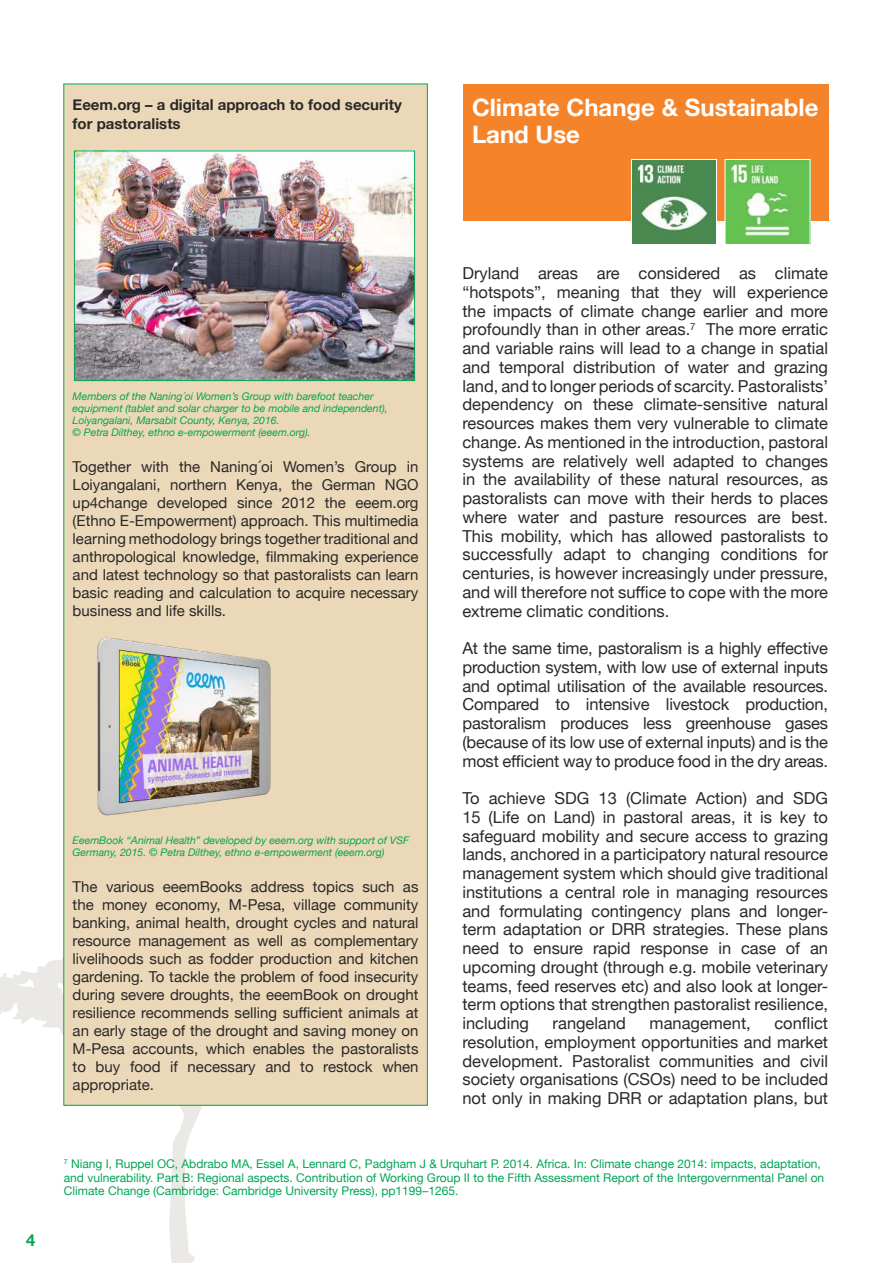
<style>
.page{position:relative;width:893px;height:1263px;background:#fff}
.page>*{position:absolute;margin:0;border:0;box-sizing:border-box;transform-origin:0 0}
.t1{font:700 24px/27px "Helvetica Neue";color:#fff}
.t2{font:16.5px/18.8px "Helvetica Neue";color:#2b2829;text-align:justify}
.t3{font:700 16.5px "Helvetica Neue";color:#00a654}
.t4{font:15px/18px "Helvetica Neue";color:#2b2829;text-align:justify}
.t5{font:700 15px/18.8px "Helvetica Neue";color:#2b2829}
.t6{font:12px/13.5px "Helvetica Neue";color:#00a654}
.t7{font:italic 10.5px/12px "Helvetica Neue";color:#00a654}
</style>
<div class="page">
<svg style="left:0;top:957px;width:202px;height:306px"></svg>
<div style="left:64px;top:84px;width:363px;height:1021px;background:#ebd8b8"></div>
<img style="left:76px;top:153px;width:337px;height:226px">
<div style="left:74px;top:151px;width:341px;height:230px;border:1px solid #00a654"></div>
<img style="left:97px;top:637px;width:174px;height:179px">
<div style="left:463px;top:84px;width:366px;height:136px;background:#f58329"></div>
<img style="left:633px;top:161px;width:82px;height:82px">
<div style="left:631px;top:159px;width:86px;height:86px;border:1px solid #fff"></div>
<img style="left:727px;top:161px;width:81px;height:82px">
<div style="left:725px;top:159px;width:85px;height:86px;border:1px solid #fff"></div>
<p class="t5" style="left:73px;top:97px;width:331px">Eeem.org – a digital approach to food security for pastoralists</p>
<h1 class="t1" style="left:472px;top:96px;width:348px">Climate Change &amp; Sustainable<br>Land Use</h1>
<p class="t3" style="left:26px;top:1233px;width:11px">4</p>
<p class="t7" style="left:73px;top:391px;width:316px">Members of the Naning´oi Women’s Group with barefoot teacher equipment (tablet and solar charger to be mobile and independent), Loiyangalani, Marsabit County, Kenya, 2016.<br>© Petra Dilthey, ethno e-empowerment (eeem.org).</p>
<p class="t4" style="left:73px;top:459px;width:347px">Together with the Naning´oi Women’s Group in Loiyangalani, northern Kenya, the German NGO up4change developed since 2012 the eeem.org (Ethno E-Empowerment) approach. This multimedia learning methodology brings together traditional and anthropological knowledge, filmmaking experience and latest technology so that pastoralists can learn basic reading and calculation to acquire necessary business and life skills.</p>
<p class="t7" style="left:73px;top:835px;width:338px">EeemBook “Animal Health” developed by eeem.org with support of VSF<br>Germany, 2015. © Petra Dilthey, ethno e-empowerment (eeem.org)</p>
<p class="t4" style="left:73px;top:879px;width:347px">The various eeemBooks address topics such as the money economy, M-Pesa, village community banking, animal health, drought cycles and natural resource management as well as complementary livelihoods such as fodder production and kitchen gardening. To tackle the problem of food insecurity during severe droughts, the eeemBook on drought resilience recommends selling sufficient animals at an early stage of the drought and saving money on M-Pesa accounts, which enables the pastoralists to buy food if necessary and to restock when appropriate.</p>
<p class="t2" style="left:462px;top:265px;width:367px">Dryland areas are considered as climate “hotspots”, meaning that they will experience the impacts of climate change earlier and more profoundly than in other areas.<sup>7</sup> The more erratic and variable rains will lead to a change in spatial and temporal distribution of water and grazing land, and to longer periods of scarcity. Pastoralists’ dependency on these climate-sensitive natural resources makes them very vulnerable to climate change. As mentioned in the introduction, pastoral systems are relatively well adapted to changes in the availability of these natural resources, as pastoralists can move with their herds to places where water and pasture resources are best.<br>This mobility, which has allowed pastoralists to successfully adapt to changing conditions for centuries, is however increasingly under pressure, and will therefore not suffice to cope with the more extreme climatic conditions.</p>
<p class="t2" style="left:462px;top:640px;width:367px">At the same time, pastoralism is a highly effective production system, with low use of external inputs and optimal utilisation of the available resources.<br>Compared to intensive livestock production, pastoralism produces less greenhouse gases (because of its low use of external inputs) and is the most efficient way to produce food in the dry areas.</p>
<p class="t2" style="left:462px;top:790px;width:367px">To achieve SDG 13 (Climate Action) and SDG 15 (Life on Land) in pastoral areas, it is key to safeguard mobility and secure access to grazing lands, anchored in a participatory natural resource management system which should give traditional institutions a central role in managing resources and formulating contingency plans and longer&shy;term adaptation or DRR strategies. These plans need to ensure rapid response in case of an upcoming drought (through e.g. mobile veterinary teams, feed reserves etc) and also look at longer&shy;term options that strengthen pastoralist resilience, including</p>
<p class="t2" style="left:462px;top:1015px;width:367px;text-indent:312px">conflict resolution, employment opportunities and market development. Pastoralist communities and civil society organisations (CSOs) need to be included not only in making DRR or adaptation plans, but</p>
<p class="t2" style="left:553px;top:1015px;width:75px">rangeland</p>
<p class="t2" style="left:650px;top:1015px;width:103px">management,</p>
<p class="t6" style="left:64px;top:1158px;width:762px"><sup>7</sup> Niang I, Ruppel OC, Abdrabo MA, Essel A, Lennard C, Padgham J &amp; Urquhart P. 2014. Africa. In: Climate change 2014: impacts, adaptation, and vulnerability. Part B: Regional aspects. Contribution of Working Group II to the Fifth Assessment Report of the Intergovernmental Panel on<br>Climate Change (Cambridge: Cambridge University Press), pp1199–1265.</p>
</div>
